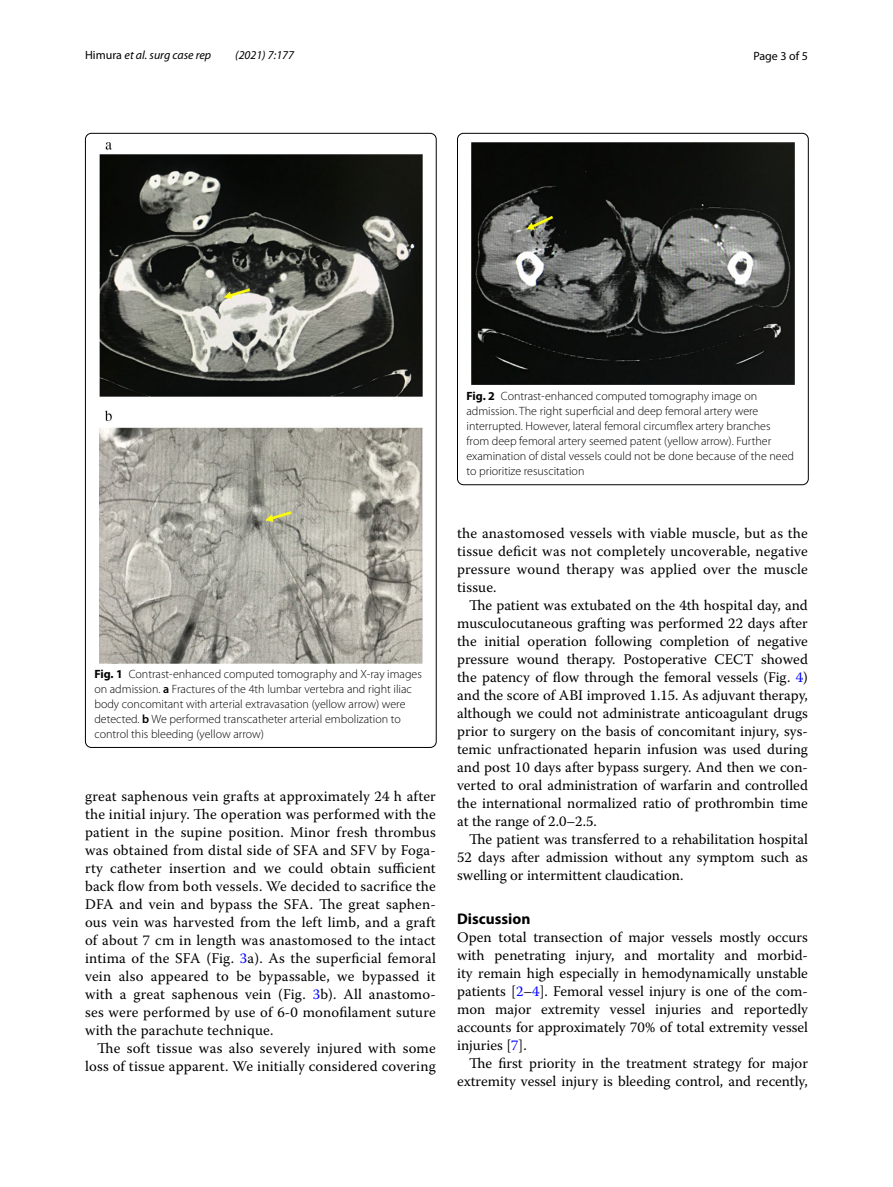
<style>
.page{position:relative;width:893px;height:1187px;background:#fff}
.page>*{position:absolute;margin:0;border:0;box-sizing:border-box;transform-origin:0 0}
.t1{font:700 15.45px "Myriad Pro";color:#000}
.t2{font:14.7px/18px "Warnock Pro";letter-spacing:.005em;color:#000;text-align:justify}
.t3{font:300 12px/15px "Myriad Pro";color:#000}
.t4{font:italic 12px "Myriad Pro";color:#000}
.t5{font:12px "Myriad Pro";color:#000}
.s1{font-style:normal}
.s2{font-weight:700}
.s3{font-weight:600}
.s4{color:#00f}
</style>
<div class="page">
<img style="left:99px;top:142px;width:323px;height:521px">
<img style="left:471px;top:142px;width:323px;height:243px">
<div style="left:457px;top:133px;width:351px;height:352px;border:1px solid #000;border-radius:6px"></div>
<p class="t4" style="left:85px;top:48px;width:128px"><span class="s1">Himura</span> et al. surg case rep</p>
<p class="t4" style="left:235px;top:48px;width:60px">(2021) 7:177</p>
<p class="t5" style="left:753px;top:48px;width:56px">Page 3 of 5</p>
<p class="t3" style="left:94px;top:667px;width:329px"><span class="s2">Fig. 1</span> Contrast-enhanced computed tomography and X-ray images on admission. <span class="s3">a</span> Fractures of the 4th lumbar vertebra and right iliac body concomitant with arterial extravasation (yellow arrow) were detected. <span class="s3">b</span> We performed transcatheter arterial embolization to control this bleeding (yellow arrow)</p>
<p class="t2" style="left:85px;top:786px;width:352px">great saphenous vein grafts at approximately 24 h after the initial injury. The operation was performed with the patient in the supine position. Minor fresh thrombus was obtained from distal side of SFA and SFV by Foga&shy;rty catheter insertion and we could obtain sufficient back flow from both vessels. We decided to sacrifice the DFA and vein and bypass the SFA. The great saphen&shy;ous vein was harvested from the left limb, and a graft of about 7 cm in length was anastomosed to the intact intima of the SFA (Fig. <span class="s4">3</span>a). As the superficial femoral vein also appeared to be bypassable, we bypassed it with a great saphenous vein (Fig. <span class="s4">3</span>b). All anastomo&shy;ses were performed by use of 6-0 monofilament suture with the parachute technique.</p>
<p class="t2" style="left:85px;top:1038px;width:352px;text-align:right">The soft tissue was also severely injured with some loss of tissue apparent. We initially considered covering</p>
<p class="t3" style="left:466px;top:388px;width:329px"><span class="s2">Fig. 2</span> Contrast-enhanced computed tomography image on admission. The right superficial and deep femoral artery were interrupted. However, lateral femoral circumflex artery branches from deep femoral artery seemed patent (yellow arrow). Further examination of distal vessels could not be done because of the need to prioritize resuscitation</p>
<p class="t2" style="left:457px;top:524px;width:352px">the anastomosed vessels with viable muscle, but as the tissue deficit was not completely uncoverable, negative pressure wound therapy was applied over the muscle tissue.</p>
<p class="t2" style="left:457px;top:596px;width:352px;text-indent:12px">The patient was extubated on the 4th hospital day, and musculocutaneous grafting was performed 22 days after the initial operation following completion of negative pressure wound therapy. Postoperative CECT showed the patency of flow through the femoral vessels (Fig. <span class="s4">4</span>) and the score of ABI improved 1.15. As adjuvant therapy, although we could not administrate anticoagulant drugs prior to surgery on the basis of concomitant injury, sys&shy;temic unfractionated heparin infusion was used during and post 10 days after bypass surgery. And then we con&shy;verted to oral administration of warfarin and controlled the international normalized ratio of prothrombin time at the range of 2.0–2.5.</p>
<p class="t2" style="left:457px;top:830px;width:352px;text-indent:12px">The patient was transferred to a rehabilitation hospital 52 days after admission without any symptom such as swelling or intermittent claudication.</p>
<p class="t1" style="left:457px;top:908px;width:75px">Discussion</p>
<p class="t2" style="left:457px;top:927px;width:352px">Open total transection of major vessels mostly occurs with penetrating injury, and mortality and morbid&shy;ity remain high especially in hemodynamically unstable patients [<span class="s4">2</span>–<span class="s4">4</span>]. Femoral vessel injury is one of the com&shy;mon major extremity vessel injuries and reportedly accounts for approximately 70% of total extremity vessel injuries [<span class="s4">7</span>].</p>
<p class="t2" style="left:457px;top:1053px;width:352px;text-align:right">The first priority in the treatment strategy for major extremity vessel injury is bleeding control, and recently,</p>
</div>
